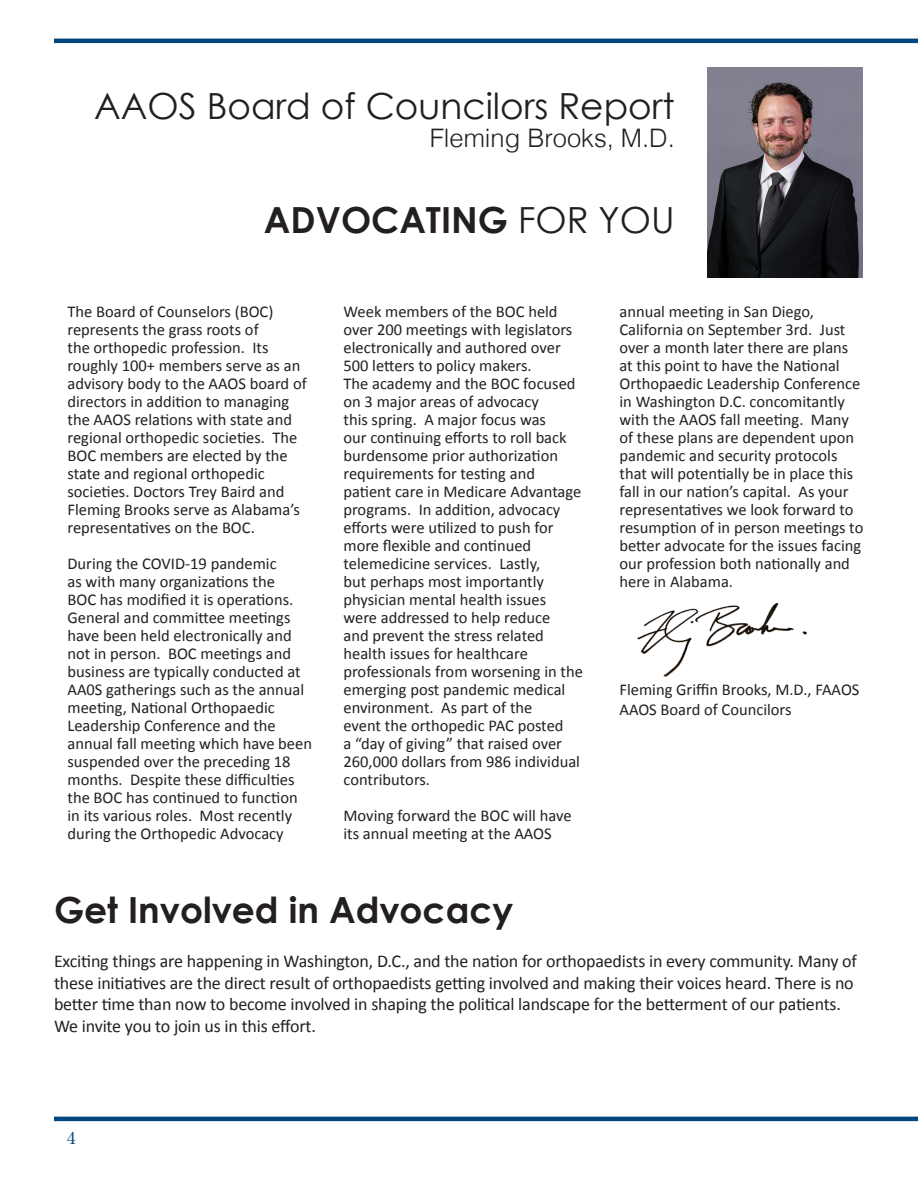
<style>
.page{position:relative;width:918px;height:1188px;background:#fff}
.page>*{position:absolute;margin:0;border:0;box-sizing:border-box;transform-origin:0 0}
.t1{font:700 36px "Century Gothic";color:#231f20}
.t2{font:36px "Century Gothic";color:#231f20}
.t3{font:300 25.5px "Helvetica";color:#231f20}
.t4{font:18px/21.8px "Calibri";letter-spacing:-.01em;color:#231f20}
.t5{font:18px "Century Schoolbook";color:#00467e}
.No_Spacing{font:16.5px/18px "Calibri";color:#231f20}
.s1{font-weight:400}
</style>
<div class="page">
<hr style="left:54px;top:39px;width:864px;height:4px;background:#00467e">
<hr style="left:54px;top:1117px;width:864px;height:4px;background:#00467e">
<img style="left:707px;top:68px;width:155px;height:210px">
<img style="left:637px;top:602px;width:170px;height:79px">
<p class="t2" style="left:94px;top:84px;width:582px">AAOS Board of Councilors Report</p>
<p class="t3" style="left:430px;top:117px;width:247px">Fleming Brooks, M.D.</p>
<p class="t1" style="left:264px;top:197px;width:412px">ADVOCATING <span class="s1">FOR YOU</span></p>
<p class="No_Spacing" style="left:68px;top:303px;width:241px">The Board of Counselors (BOC) represents the grass roots of<br>the orthopedic profession. Its roughly 100+ members serve as an advisory body to the AAOS board of directors in addition to managing the AAOS relations with state and regional orthopedic societies. The<br>BOC members are elected by the state and regional orthopedic societies. Doctors Trey Baird and<br>Fleming Brooks serve as Alabama’s representatives on the BOC.</p>
<p class="No_Spacing" style="left:68px;top:555px;width:246px">During the COVID-19 pandemic<br>as with many organizations the<br>BOC has modified it is operations.<br>General and committee meetings have been held electronically and not in person. BOC meetings and business are typically conducted at AA0S gatherings such as the annual meeting, National Orthopaedic Leadership Conference and the annual fall meeting which have been suspended over the preceding 18 months. Despite these difficulties the BOC has continued to function in its various roles. Most recently during the Orthopedic Advocacy</p>
<p class="No_Spacing" style="left:344px;top:303px;width:230px">Week members of the BOC held over 200 meetings with legislators electronically and authored over<br>500 letters to policy makers.</p>
<p class="No_Spacing" style="left:344px;top:375px;width:241px">The academy and the BOC focused on 3 major areas of advocacy<br>this spring. A major focus was<br>our continuing efforts to roll back burdensome prior authorization requirements for testing and patient care in Medicare Advantage programs. In addition, advocacy efforts were utilized to push for more flexible and continued telemedicine services. Lastly,<br>but perhaps most importantly physician mental health issues were addressed to help reduce<br>and prevent the stress related health issues for healthcare professionals from worsening in the emerging post pandemic medical environment. As part of the<br>event the orthopedic PAC posted<br>a “day of giving” that raised over<br>260,000 dollars from 986 individual contributors.</p>
<p class="No_Spacing" style="left:344px;top:807px;width:230px">Moving forward the BOC will have its annual meeting at the AAOS</p>
<p class="No_Spacing" style="left:620px;top:303px;width:245px">annual meeting in San Diego, California on September 3rd. Just over a month later there are plans at this point to have the National Orthopaedic Leadership Conference in Washington D.C. concomitantly with the AAOS fall meeting. Many of these plans are dependent upon pandemic and security protocols that will potentially be in place this fall in our nation’s capital. As your representatives we look forward to resumption of in person meetings to better advocate for the issues facing our profession both nationally and here in Alabama.</p>
<p class="No_Spacing" style="left:620px;top:681px;width:242px">Fleming Griffin Brooks, M.D., FAAOS</p>
<p class="No_Spacing" style="left:620px;top:700px;width:174px">AAOS Board of Councilors</p>
<p class="t1" style="left:54px;top:888px;width:461px">Get Involved in Advocacy</p>
<p class="t4" style="left:54px;top:950px;width:805px">Exciting things are happening in Washington, D.C., and the nation for orthopaedists in every community. Many of these initiatives are the direct result of orthopaedists getting involved and making their voices heard. There is no better time than now to become involved in shaping the political landscape for the betterment of our patients.<br>We invite you to join us in this effort.</p>
<p class="t5" style="left:66px;top:1126px;width:12px">4</p>
</div>
